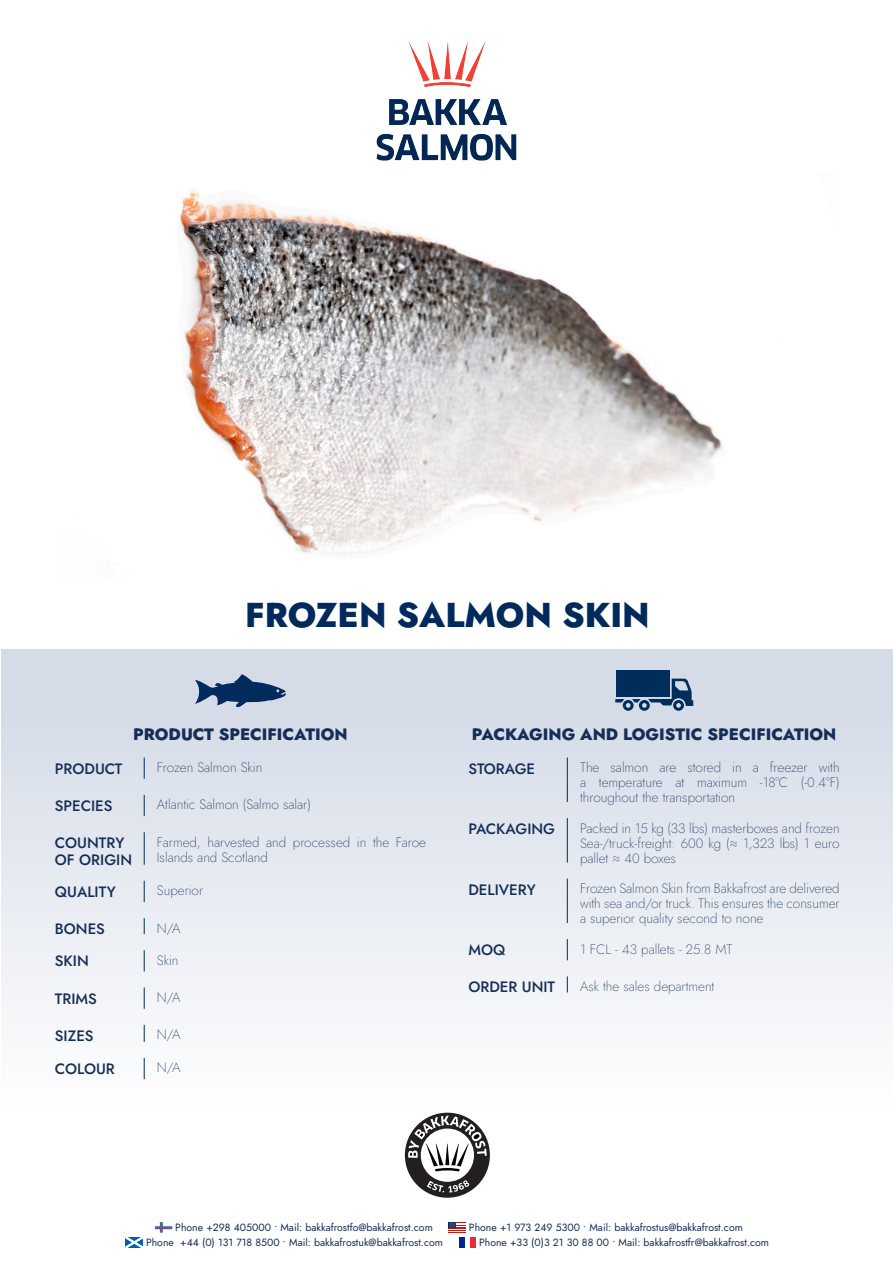
<style>
.page{position:relative;width:893px;height:1263px;background:#fff}
.page>*{position:absolute;margin:0;border:0;box-sizing:border-box;transform-origin:0 0}
.t1{font:800 34.5px "Jost";color:#00295c}
.t2{font:800 16.5px "Jost";color:#162e57}
.Heimland_Product{font:500 15px "Jost";color:#162e57}
.Heimland_Information{font:13.5px/15px "Jost";color:#162e57;text-align:justify}
.Heimland_Information-2{font:13.5px/15px "Jost";color:#1b2e5a}
.t3{font:10.5px "Jost";color:#162e57}
</style>
<div class="page">
<div style="left:1px;top:649px;width:892px;height:464px;background:linear-gradient(to bottom,#d0d8e5,#fefefe)"></div>
<img style="left:179px;top:189px;width:543px;height:366px">
<svg style="left:144px;top:795px;width:1px;height:21px"></svg>
<hr style="left:144px;top:832px;width:1px;height:33px;background:#002b5c">
<svg style="left:144px;top:881px;width:1px;height:21px"></svg>
<svg style="left:144px;top:918px;width:1px;height:16px"></svg>
<svg style="left:144px;top:950px;width:1px;height:21px"></svg>
<svg style="left:144px;top:987px;width:1px;height:22px"></svg>
<svg style="left:144px;top:1025px;width:1px;height:17px"></svg>
<svg style="left:144px;top:1058px;width:1px;height:21px"></svg>
<svg style="left:144px;top:757px;width:1px;height:22px"></svg>
<hr style="left:567px;top:818px;width:1px;height:44px;background:#002b5c">
<hr style="left:567px;top:878px;width:1px;height:45px;background:#002b5c">
<svg style="left:567px;top:939px;width:1px;height:21px"></svg>
<svg style="left:567px;top:976px;width:1px;height:16px"></svg>
<hr style="left:567px;top:757px;width:1px;height:45px;background:#002b5c">
<div style="left:616px;top:671px;width:53px;height:26px;background:#002d59"></div>
<svg style="left:615px;top:678px;width:78px;height:33px"></svg>
<svg style="left:195px;top:674px;width:91px;height:34px;background:#6b84a2"></svg>
<svg style="left:155px;top:1222px;width:17px;height:10px"></svg>
<svg style="left:449px;top:1222px;width:17px;height:11px"></svg>
<svg style="left:126px;top:1237px;width:17px;height:10px"></svg>
<div style="left:470px;top:1237px;width:6px;height:10px;background:#ed2938"></div>
<div style="left:459px;top:1237px;width:5px;height:10px;background:#002494"></div>
<svg style="left:405px;top:1113px;width:85px;height:85px"></svg>
<img style="left:360px;top:40px;width:173px;height:156px">
<p class="t1" style="left:245px;top:591px;width:406px">FROZEN SALMON SKIN</p>
<p class="t2" style="left:133px;top:723px;width:216px">PRODUCT SPECIFICATION</p>
<p class="t2" style="left:472px;top:723px;width:366px">PACKAGING AND LOGISTIC SPECIFICATION</p>
<p class="Heimland_Product" style="left:55px;top:758px;width:69px">PRODUCT</p>
<p class="Heimland_Information" style="left:157px;top:760px;width:107px">Frozen Salmon Skin</p>
<p class="Heimland_Product" style="left:55px;top:795px;width:59px">SPECIES</p>
<p class="Heimland_Information" style="left:157px;top:797px;width:155px">Atlantic Salmon (Salmo salar)</p>
<p class="Heimland_Product" style="left:55px;top:833px;width:71px">COUNTRY</p>
<p class="Heimland_Product" style="left:55px;top:849px;width:79px">OF ORIGIN</p>
<p class="Heimland_Information" style="left:157px;top:834px;width:271px">Farmed, harvested and processed in the Faroe<br>Islands and Scotland</p>
<p class="Heimland_Product" style="left:55px;top:881px;width:62px">QUALITY</p>
<p class="Heimland_Information" style="left:157px;top:883px;width:48px">Superior</p>
<p class="Heimland_Product" style="left:55px;top:919px;width:52px">BONES</p>
<p class="Heimland_Information" style="left:157px;top:920px;width:25px">N/A</p>
<p class="Heimland_Product" style="left:55px;top:951px;width:35px">SKIN</p>
<p class="Heimland_Information" style="left:157px;top:952px;width:23px">Skin</p>
<p class="Heimland_Product" style="left:55px;top:988px;width:43px">TRIMS</p>
<p class="Heimland_Information" style="left:157px;top:990px;width:25px">N/A</p>
<p class="Heimland_Product" style="left:55px;top:1025px;width:40px">SIZES</p>
<p class="Heimland_Information" style="left:157px;top:1027px;width:25px">N/A</p>
<p class="Heimland_Product" style="left:55px;top:1058px;width:61px">COLOUR</p>
<p class="Heimland_Information" style="left:157px;top:1060px;width:25px">N/A</p>
<p class="Heimland_Product" style="left:468px;top:758px;width:68px">STORAGE</p>
<p class="Heimland_Information" style="left:580px;top:760px;width:261px">The salmon are stored in a freezer with a temperature at maximum -18°C (-0.4°F) throughout the transportation</p>
<p class="Heimland_Product" style="left:468px;top:819px;width:88px">PACKAGING</p>
<p class="Heimland_Information-2" style="left:580px;top:820px;width:261px">Packed in 15 kg (33 lbs) masterboxes and frozen</p>
<p class="Heimland_Information-2" style="left:580px;top:835px;width:261px">Sea-/truck-freight: 600 kg (≈ 1,323 lbs) 1 euro pallet ≈ 40 boxes</p>
<p class="Heimland_Product" style="left:468px;top:879px;width:69px">DELIVERY</p>
<p class="Heimland_Information" style="left:580px;top:881px;width:261px">Frozen Salmon Skin from Bakkafrost are delivered with sea and/or truck. This ensures the consumer a superior quality second to none</p>
<p class="Heimland_Product" style="left:468px;top:940px;width:38px">MOQ</p>
<p class="Heimland_Information" style="left:580px;top:941px;width:154px">1 FCL - 43 pallets - 25.8 MT</p>
<p class="Heimland_Product" style="left:468px;top:977px;width:88px">ORDER UNIT</p>
<p class="Heimland_Information" style="left:580px;top:979px;width:136px">Ask the sales department</p>
<p class="t3" style="left:175px;top:1220px;width:259px">Phone +298 405000 • Mail: bakkafrostfo@bakkafrost.com</p>
<p class="t3" style="left:469px;top:1220px;width:275px">Phone +1 973 249 5300 • Mail: bakkafrostus@bakkafrost.com</p>
<p class="t3" style="left:146px;top:1235px;width:299px">Phone +44 (0) 131 718 8500 • Mail: bakkafrostuk@bakkafrost.com</p>
<p class="t3" style="left:479px;top:1235px;width:291px">Phone +33 (0)3 21 30 88 00 • Mail: bakkafrostfr@bakkafrost.com</p>
</div>
